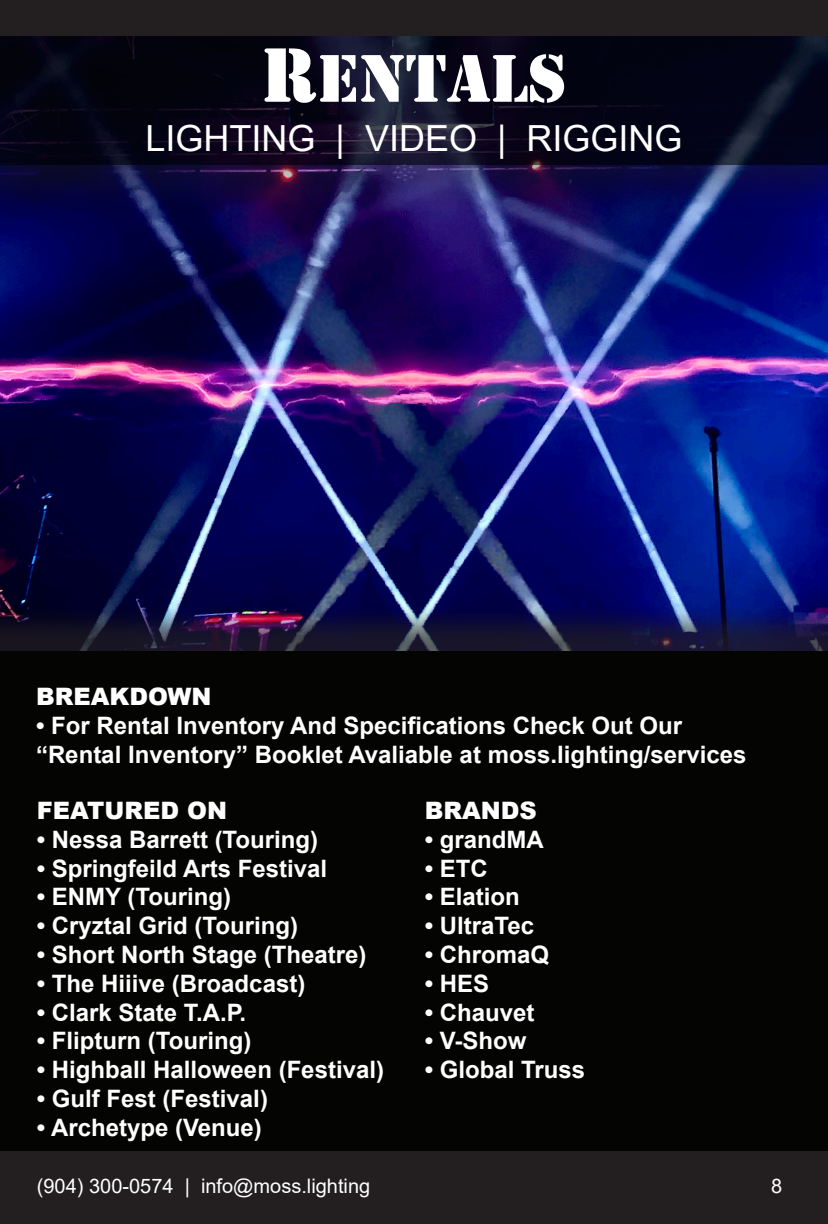
<style>
.page{position:relative;width:828px;height:1224px;background:#231f20}
.page>*{position:absolute;margin:0;border:0;box-sizing:border-box;transform-origin:0 0}
.t1{font:70px "Stencil";color:#fff}
.t2{font:36px "Arial";color:#fff}
.t3{font:700 24px "Arial";color:#fff}
.t4{font:900 24px "Arial";color:#fff}
.t5{font:20px "Arial";color:#fff}
.s1{font-size:80px}
</style>
<div class="page">
<img style="left:0;top:224px;width:828px;height:380px">
<div style="left:0;top:604px;width:828px;height:540px;background:#231f20;opacity:.7"></div>
<div style="left:0;top:651px;width:828px;height:499px;background:#040503"></div>
<div style="left:0;top:13px;width:828px;height:211px;background:#231f20;opacity:.6"></div>
<svg style="left:0;top:36px;width:828px;height:129px;background:#09081a"></svg>
<p class="t1" style="left:261px;top:38px;width:307px"><span class="s1">R</span>ENTALS</p>
<p class="t2" style="left:146px;top:114px;width:538px">LIGHTING | VIDEO | RIGGING</p>
<p class="t4" style="left:36px;top:679px;width:177px">BREAKDOWN</p>
<p class="t3" style="left:36px;top:708px;width:648px">• For Rental Inventory And Specifications Check Out Our</p>
<p class="t3" style="left:36px;top:737px;width:712px">“Rental Inventory” Booklet Avaliable at moss.lighting/services</p>
<p class="t4" style="left:37px;top:793px;width:192px">FEATURED ON</p>
<p class="t3" style="left:37px;top:822px;width:283px">• Nessa Barrett (Touring)</p>
<p class="t3" style="left:37px;top:851px;width:292px">• Springfeild Arts Festival</p>
<p class="t3" style="left:37px;top:880px;width:196px">• ENMY (Touring)</p>
<p class="t3" style="left:37px;top:909px;width:263px">• Cryztal Grid (Touring)</p>
<p class="t3" style="left:37px;top:938px;width:331px">• Short North Stage (Theatre)</p>
<p class="t3" style="left:37px;top:966px;width:270px">• The Hiiive (Broadcast)</p>
<p class="t3" style="left:37px;top:995px;width:211px">• Clark State T.A.P.</p>
<p class="t3" style="left:37px;top:1024px;width:216px">• Flipturn (Touring)</p>
<p class="t3" style="left:37px;top:1053px;width:349px">• Highball Halloween (Festival)</p>
<p class="t3" style="left:37px;top:1082px;width:233px">• Gulf Fest (Festival)</p>
<p class="t3" style="left:37px;top:1110px;width:226px">• Archetype (Venue)</p>
<p class="t4" style="left:425px;top:793px;width:114px">BRANDS</p>
<p class="t3" style="left:425px;top:822px;width:121px">• grandMA</p>
<p class="t3" style="left:425px;top:851px;width:65px">• ETC</p>
<p class="t3" style="left:425px;top:880px;width:97px">• Elation</p>
<p class="t3" style="left:425px;top:909px;width:111px">• UltraTec</p>
<p class="t3" style="left:425px;top:938px;width:126px">• ChromaQ</p>
<p class="t3" style="left:425px;top:966px;width:66px">• HES</p>
<p class="t3" style="left:425px;top:995px;width:111px">• Chauvet</p>
<p class="t3" style="left:425px;top:1024px;width:103px">• V-Show</p>
<p class="t3" style="left:425px;top:1053px;width:162px">• Global Truss</p>
<p class="t5" style="left:37px;top:1172px;width:335px">(904) 300-0574 | info@moss.lighting</p>
<p class="t5" style="left:771px;top:1172px;width:13px">8</p>
</div>
